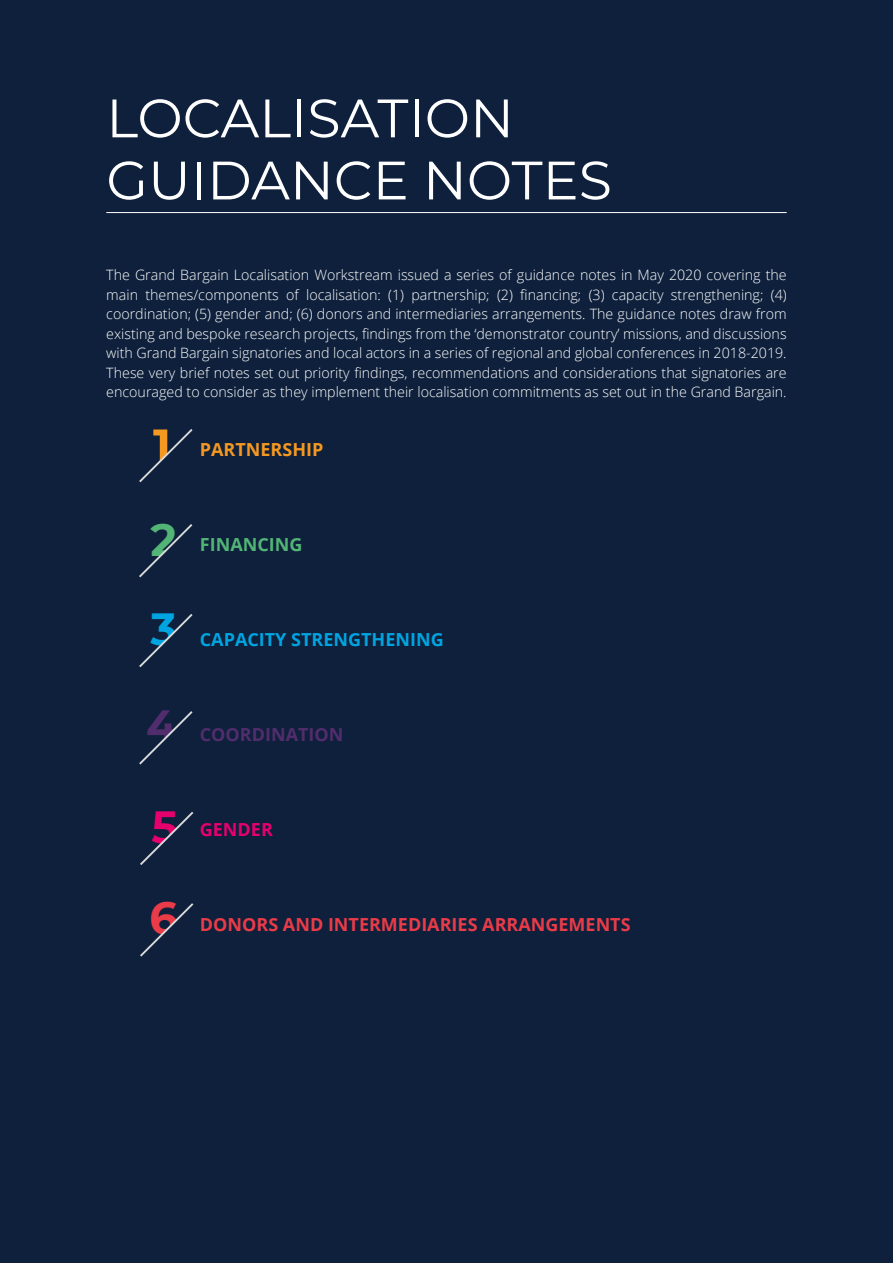
<style>
.page{position:relative;width:893px;height:1263px;background:#0e203b}
.page>*{position:absolute;margin:0;border:0;box-sizing:border-box;transform-origin:0 0}
.t1{font:54px/62.1px "Montserrat";color:#fff}
.t2{font:700 45px "Montserrat";color:#52b576}
.t3{font:700 45px "Montserrat";color:#00a4e0}
.t4{font:700 45px "Montserrat";color:#522d6d}
.t5{font:700 45px "Montserrat";color:#e6006d}
.t6{font:700 45px "Montserrat";color:#e93b48}
.t7{font:700 18px "Open Sans";color:#e93b48}
.t8{font:700 18px "Open Sans";color:#00a4e0}
.t9{font:700 18px "Open Sans";color:#522d6d}
.t10{font:700 18px "Open Sans";color:#f59821}
.t11{font:700 18px "Open Sans";color:#52b576}
.t12{font:700 18px "Open Sans";color:#e6006d}
.t13{font:300 14.25px/19.5px "Open Sans";color:#fff;text-align:justify}
</style>
<div class="page">
<hr style="left:106px;top:212px;width:681px;height:1px;background:#fff">
<svg style="left:139px;top:429px;width:54px;height:54px"></svg>
<svg style="left:139px;top:524px;width:54px;height:54px"></svg>
<svg style="left:139px;top:614px;width:54px;height:54px"></svg>
<svg style="left:139px;top:711px;width:54px;height:54px"></svg>
<svg style="left:140px;top:811px;width:54px;height:54px"></svg>
<svg style="left:140px;top:903px;width:54px;height:54px"></svg>
<h1 class="t1" style="left:106px;top:85px;width:507px">LOCALISATION<br>GUIDANCE NOTES</h1>
<p class="t13" style="left:106px;top:265px;width:682px">The Grand Bargain Localisation Workstream issued a series of guidance notes in May 2020 covering the main themes/components of localisation: (1) partnership; (2) financing; (3) capacity strengthening; (4) coordination; (5) gender and; (6) donors and intermediaries arrangements. The guidance notes draw from existing and bespoke research projects, findings from the ‘demonstrator country’ missions, and discussions with Grand Bargain signatories and local actors in a series of regional and global conferences in 2018-2019.<br>These very brief notes set out priority findings, recommendations and considerations that signatories are encouraged to consider as they implement their localisation commitments as set out in the Grand Bargain.</p>
<p class="t10" style="left:200px;top:436px;width:125px">PARTNERSHIP</p>
<h2 class="t2" style="left:151px;top:507px;width:28px">2</h2>
<h2 class="t3" style="left:151px;top:596px;width:28px">3</h2>
<p class="t11" style="left:200px;top:531px;width:104px">FINANCING</p>
<p class="t8" style="left:200px;top:626px;width:245px">CAPACITY STRENGTHENING</p>
<h2 class="t4" style="left:146px;top:694px;width:33px">4</h2>
<p class="t9" style="left:200px;top:721px;width:145px">COORDINATION</p>
<h2 class="t5" style="left:151px;top:794px;width:28px">5</h2>
<h2 class="t6" style="left:149px;top:886px;width:30px">6</h2>
<p class="t12" style="left:200px;top:816px;width:75px">GENDER</p>
<p class="t7" style="left:200px;top:911px;width:432px">DONORS AND INTERMEDIARIES ARRANGEMENTS</p>
</div>
